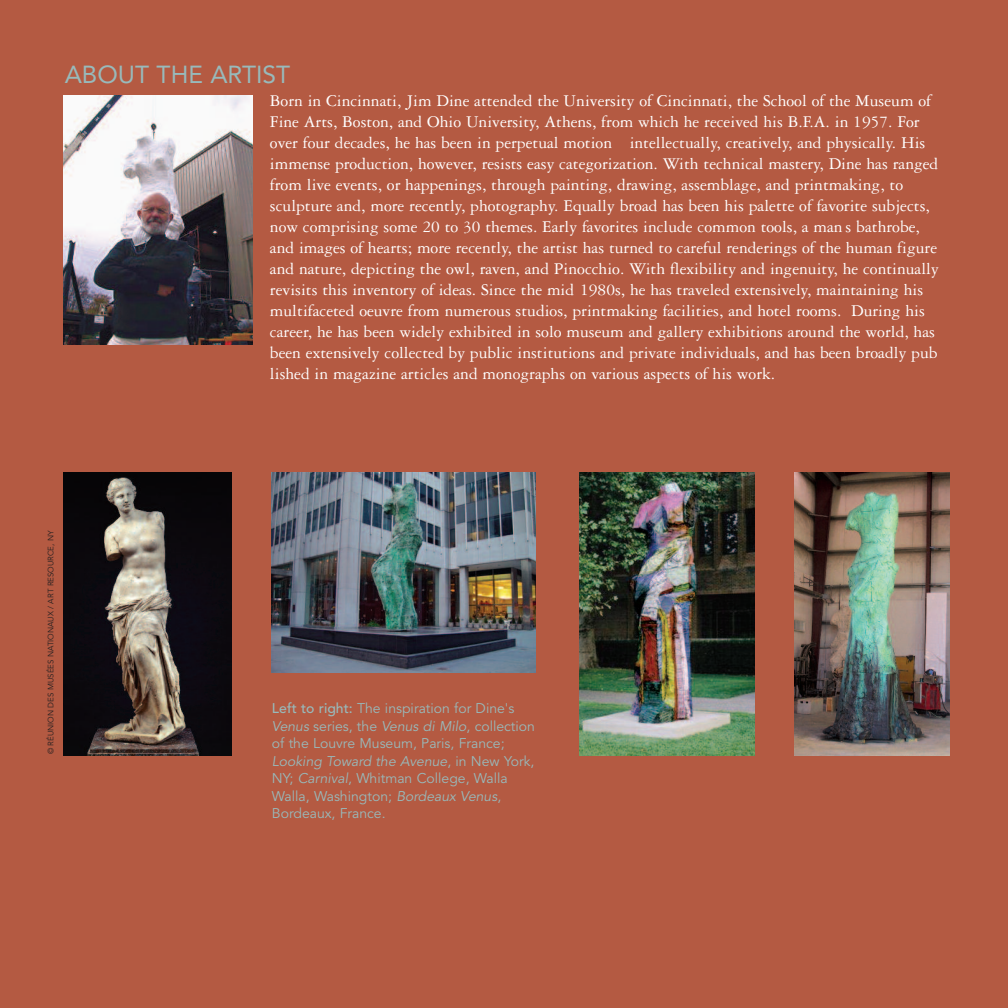
<style>
.page{position:relative;width:1008px;height:1008px;background:#b45a42}
.page>*{position:absolute;margin:0;border:0;box-sizing:border-box;transform-origin:0 0}
.t1{font:24.5px "Avenir";color:#98babb}
.t2{font:17.5px/21px "Garamond Three";color:#fff}
.t3{font:14px/17.5px "Avenir";color:#98babb}
.t4{font:7.88px "Avenir";color:#231f20}
.s1{font-weight:500}
.s2{font-style:italic}
</style>
<div class="page">
<img style="left:63px;top:95px;width:189px;height:249px">
<img style="left:63px;top:472px;width:168px;height:284px">
<img style="left:272px;top:472px;width:264px;height:200px">
<img style="left:580px;top:472px;width:174px;height:284px">
<img style="left:795px;top:472px;width:154px;height:284px">
<h3 class="t1" style="left:65px;top:65px;width:227px">ABOUT THE ARTIST</h3>
<p class="t2" style="left:270px;top:91px;width:670px">Born in Cincinnati, Jim Dine attended the University of Cincinnati, the School of the Museum of Fine Arts, Boston, and Ohio University, Athens, from which he received his B.F.A. in 1957. For over four decades, he has been in perpetual motion intellectually, creatively, and physically. His immense production, however, resists easy categorization. With technical mastery, Dine has ranged from live events, or happenings, through painting, drawing, assemblage, and printmaking, to sculpture and, more recently, photography. Equally broad has been his palette of favorite subjects, now comprising some 20 to 30 themes. Early favorites include common tools, a man s bathrobe, and images of hearts; more recently, the artist has turned to careful renderings of the human figure and nature, depicting the owl, raven, and Pinocchio. With flexibility and ingenuity, he continually revisits this inventory of ideas. Since the mid 1980s, he has traveled extensively, maintaining his multifaceted oeuvre from numerous studios, printmaking facilities, and hotel rooms. During his career, he has been widely exhibited in solo museum and gallery exhibitions around the world, has been extensively collected by public institutions and private individuals, and has been broadly pub lished in magazine articles and monographs on various aspects of his work.</p>
<p class="t4" style="left:47px;top:754px;width:225px;rotate:-90deg">© RÉUNION DES MUSÉES NATIONAUX / ART RESOURCE, NY</p>
<p class="t3" style="left:272px;top:701px;width:265px"><span class="s1">Left to right:</span> The inspiration for Dine's <span class="s2">Venus</span> series, the <span class="s2">Venus di Milo</span>, collection of the Louvre Museum, Paris, France; <span class="s2">Looking Toward the Avenue</span>, in New York, NY; <span class="s2">Carnival</span>, Whitman College, Walla Walla, Washington; <span class="s2">Bordeaux Venus</span>, Bordeaux, France.</p>
</div>
